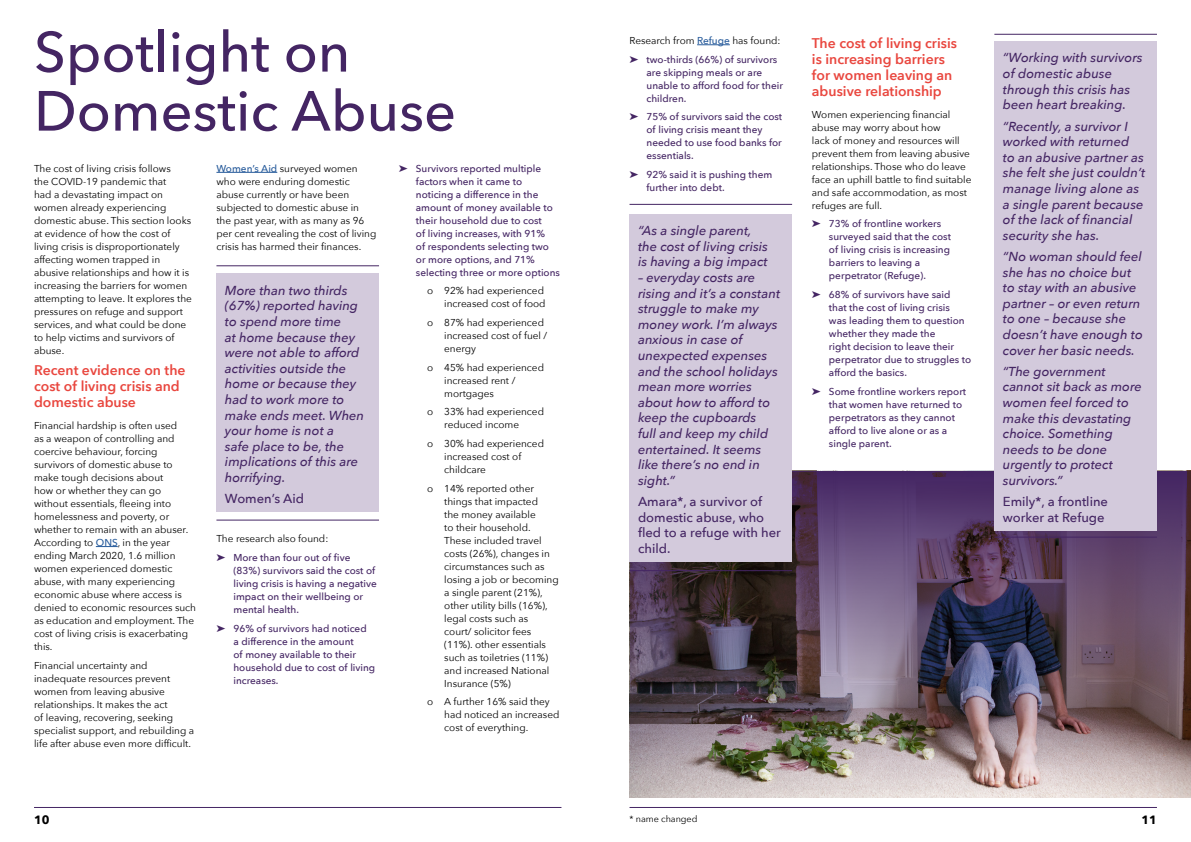
<style>
.page{position:relative;width:1191px;height:842px;background:#fff}
.page>*{position:absolute;margin:0;border:0;box-sizing:border-box;transform-origin:0 0}
.t1{font:500 56px/59px "Avenir Next";color:#442563}
.t2{font:600 14px/16px "Avenir Next";color:#e9473f}
.t3{font:italic 500 13px/15.6px "Avenir Next";color:#442563}
.t4{font:500 13px/15.6px "Avenir Next";color:#442563}
.t5{font:700 12px "Avenir Next";color:#000}
.t6{font:10px/13px "Avenir Next";color:#000}
.t7{font:500 10px/13px "Avenir Next";color:#442563}
.t8{font:9px "Avenir Next";color:#000}
.s1{font-weight:500;color:#275b9b}
.s2{color:#442563}
.s3{font-weight:500;color:#442563}
.s4{font-weight:400;color:#000}
.s5{color:#275b9b}
</style>
<div class="page">
<img style="left:629px;top:471px;width:562px;height:322px">
<hr style="left:34px;top:807px;width:527px;height:1px;background:#442563">
<hr style="left:629px;top:807px;width:528px;height:1px;background:#442563">
<svg style="left:96px;top:546px;width:22px;height:1px"></svg>
<hr style="left:216px;top:172px;width:61px;height:1px;background:#275b9b">
<div style="left:216px;top:273px;width:163px;height:239px;background:#d3cadc"></div>
<div style="left:629px;top:214px;width:163px;height:347px;background:#d3cadc"></div>
<div style="left:994px;top:41px;width:163px;height:489px;background:#d3cadc"></div>
<hr style="left:216px;top:266px;width:163px;height:1px;background:#442563">
<hr style="left:629px;top:204px;width:163px;height:1px;background:#442563">
<hr style="left:994px;top:34px;width:163px;height:1px;background:#442563">
<hr style="left:216px;top:520px;width:163px;height:1px;background:#442563">
<hr style="left:629px;top:570px;width:163px;height:1px;background:#442563">
<hr style="left:994px;top:537px;width:163px;height:1px;background:#442563">
<hr style="left:697px;top:45px;width:33px;height:1px;background:#275b9b">
<h1 class="t1" style="left:34px;top:21px;width:423px">Spotlight on<br>Domestic Abuse</h1>
<p class="t6" style="left:216px;top:161px;width:161px"><span class="s1">Women’s Aid</span> surveyed women who were enduring domestic abuse currently or have been subjected to domestic abuse in<br>the past year, with as many as 96 per cent revealing the cost of living crisis has harmed their finances.</p>
<p class="t3" style="left:225px;top:282px;width:141px">More than two thirds (67%) reported having to spend more time<br>at home because they were not able to afford activities outside the home or because they had to work more to make ends meet. When your home is not a<br>safe place to be, the implications of this are horrifying.</p>
<h3 class="t4" style="left:225px;top:490px;width:81px">Women’s Aid</h3>
<p class="t6" style="left:34px;top:161px;width:159px">The cost of living crisis follows<br>the COVID-19 pandemic that<br>had a devastating impact on women already experiencing domestic abuse. This section looks at evidence of how the cost of living crisis is disproportionately affecting women trapped in abusive relationships and how it is increasing the barriers for women attempting to leave. It explores the pressures on refuge and support services, and what could be done to help victims and survivors of abuse.</p>
<h2 class="t2" style="left:34px;top:362px;width:153px">Recent evidence on the cost of living crisis and domestic abuse</h2>
<p class="t6" style="left:34px;top:418px;width:164px">Financial hardship is often used<br>as a weapon of controlling and coercive behaviour, forcing survivors of domestic abuse to make tough decisions about<br>how or whether they can go without essentials, fleeing into homelessness and poverty, or whether to remain with an abuser.<br>According to <span class="s1">ONS</span>, in the year ending March 2020, 1.6 million women experienced domestic abuse, with many experiencing economic abuse where access is denied to economic resources such as education and employment. The cost of living crisis is exacerbating this.</p>
<p class="t6" style="left:34px;top:658px;width:162px">Financial uncertainty and inadequate resources prevent women from leaving abusive relationships. It makes the act<br>of leaving, recovering, seeking specialist support, and rebuilding a life after abuse even more difficult.</p>
<p class="t7" style="left:416px;top:161px;width:146px;text-indent:-17px">➤ Survivors reported multiple factors when it came to noticing a difference in the amount of money available to their household due to cost<br>of living increases, with 91%<br>of respondents selecting two or more options, and 71% selecting three or more options</p>
<p class="t6" style="left:427px;top:284px;width:120px;text-align:right">o 92% had experienced increased cost of food</p>
<p class="t6" style="left:444px;top:316px;width:104px;text-indent:-17px">o 87% had experienced increased cost of fuel / energy</p>
<p class="t6" style="left:444px;top:360px;width:101px;text-indent:-17px">o 45% had experienced increased rent / mortgages</p>
<p class="t6" style="left:444px;top:405px;width:101px;text-indent:-17px">o 33% had experienced reduced income</p>
<p class="t6" style="left:444px;top:437px;width:101px;text-indent:-17px">o 30% had experienced increased cost of childcare</p>
<p class="t6" style="left:444px;top:481px;width:116px;text-indent:-17px">o 14% reported other things that impacted<br>the money available<br>to their household.<br>These included travel costs (26%), changes in circumstances such as losing a job or becoming a single parent (21%), other utility bills (16%), legal costs such as<br>court/ solicitor fees (11%). other essentials such as toiletries (11%) and increased National<br>Insurance (5%)</p>
<p class="t6" style="left:444px;top:695px;width:117px;text-indent:-17px">o A further 16% said they had noticed an increased cost of everything.</p>
<p class="t6" style="left:216px;top:529px;width:135px;line-height:18.7px">The research also found:<br><span class="s2">➤</span> <span class="s3">More than four out of five</span></p>
<p class="t7" style="left:233px;top:564px;width:145px">(83%) survivors said the cost of living crisis is having a negative impact on their wellbeing or mental health.</p>
<p class="t7" style="left:233px;top:621px;width:143px;text-indent:-17px">➤ 96% of survivors had noticed<br>a difference in the amount<br>of money available to their household due to cost of living increases.</p>
<p class="t7" style="left:629px;top:31px;width:152px;line-height:18.7px"><span class="s4">Research from</span> <span class="s5">Refuge</span> <span class="s4">has found: </span>➤ two-thirds (66%) of survivors</p>
<p class="t7" style="left:646px;top:65px;width:138px">are skipping meals or are unable to afford food for their children.</p>
<p class="t7" style="left:646px;top:110px;width:137px;text-indent:-17px">➤ 75% of survivors said the cost of living crisis meant they needed to use food banks for essentials.</p>
<p class="t7" style="left:646px;top:168px;width:127px;text-indent:-17px">➤ 92% said it is pushing them further into debt.</p>
<h3 class="t3" style="left:638px;top:222px;width:131px">“As a single parent, the cost of living crisis is having a big impact</h3>
<p class="t3" style="left:638px;top:269px;width:144px">– everyday costs are rising and it’s a constant struggle to make my money work. I’m always anxious in case of unexpected expenses and the school holidays mean more worries about how to afford to keep the cupboards<br>full and keep my child entertained. It seems like there’s no end in sight.”</p>
<h3 class="t4" style="left:638px;top:493px;width:144px">Amara*, a survivor of domestic abuse, who fled to a refuge with her child.</h3>
<h2 class="t2" style="left:812px;top:35px;width:146px">The cost of living crisis is increasing barriers for women leaving an abusive relationship</h2>
<p class="t6" style="left:812px;top:107px;width:161px">Women experiencing financial abuse may worry about how<br>lack of money and resources will prevent them from leaving abusive relationships. Those who do leave face an uphill battle to find suitable and safe accommodation, as most refuges are full.</p>
<p class="t7" style="left:829px;top:217px;width:123px;text-indent:-17px">➤ 73% of frontline workers surveyed said that the cost of living crisis is increasing barriers to leaving a perpetrator (Refuge).</p>
<p class="t7" style="left:829px;top:288px;width:144px;text-indent:-17px">➤ 68% of survivors have said<br>that the cost of living crisis<br>was leading them to question whether they made the<br>right decision to leave their perpetrator due to struggles to afford the basics.</p>
<p class="t7" style="left:829px;top:384px;width:139px;text-indent:-17px">➤ Some frontline workers report that women have returned to perpetrators as they cannot afford to live alone or as a single parent.</p>
<h3 class="t3" style="left:1003px;top:50px;width:141px">“Working with survivors of domestic abuse through this crisis has been heart breaking.</h3>
<h3 class="t3" style="left:1003px;top:118px;width:144px">“Recently, a survivor I worked with returned<br>to an abusive partner as she felt she just couldn’t manage living alone as a single parent because of the lack of financial security she has.</h3>
<h3 class="t3" style="left:1003px;top:248px;width:142px">“No woman should feel she has no choice but to stay with an abusive partner – or even return to one – because she doesn’t have enough to cover her basic needs.</h3>
<h3 class="t3" style="left:1003px;top:363px;width:140px">“The government cannot sit back as more women feel forced to make this devastating choice. Something needs to be done urgently to protect survivors.”</h3>
<h3 class="t4" style="left:1003px;top:494px;width:107px">Emily*, a frontline worker at Refuge</h3>
<p class="t8" style="left:629px;top:811px;width:69px">* name changed</p>
<p class="t5" style="left:34px;top:810px;width:17px">10</p>
<p class="t5" style="left:1141px;top:810px;width:17px">11</p>
</div>
